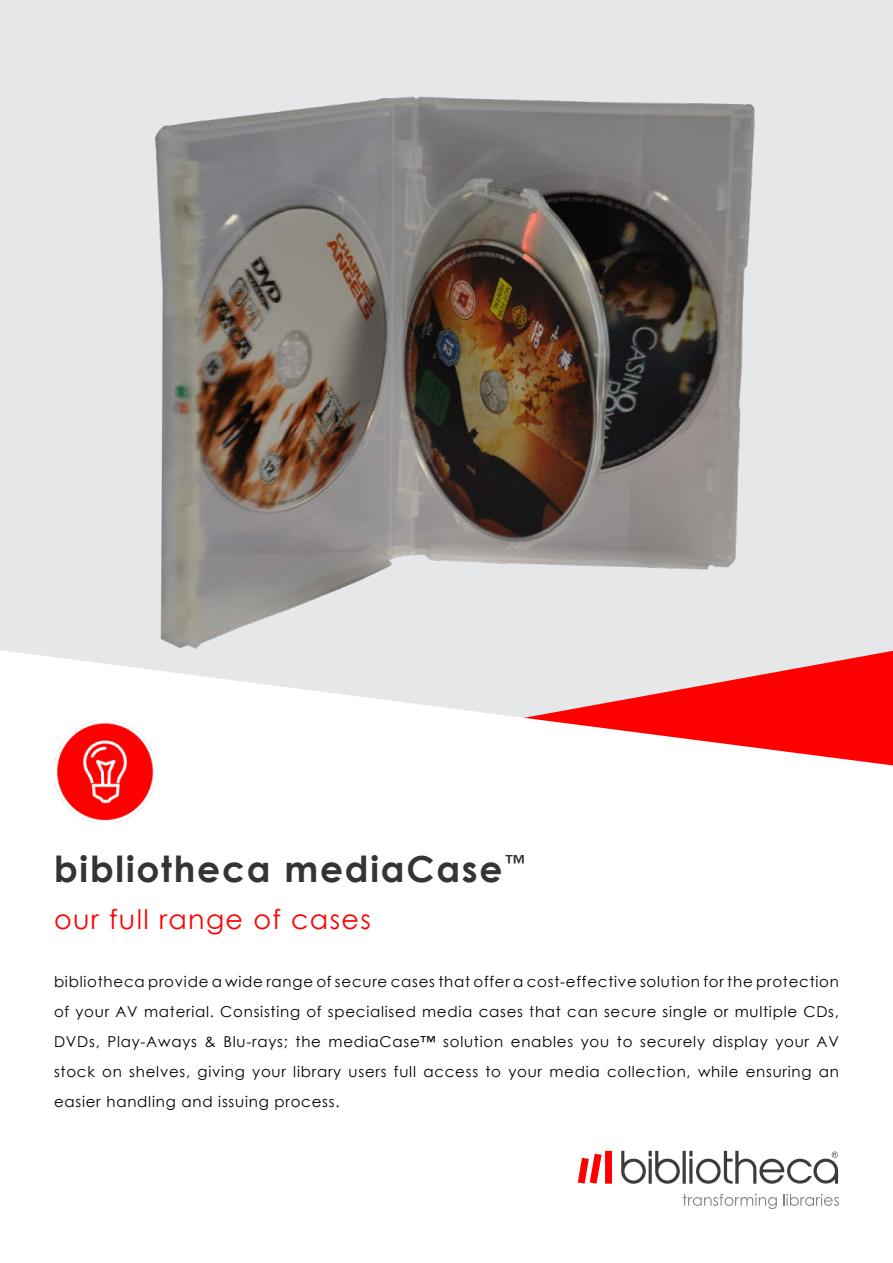
<style>
.page{position:relative;width:893px;height:1263px;background:#fff}
.page>*{position:absolute;margin:0;border:0;box-sizing:border-box;transform-origin:0 0}
.t1{font:700 36px "Century Gothic";letter-spacing:.05em;color:#343434}
.t2{font:27px "Century Gothic";letter-spacing:.05em;color:#f00}
.t3{font:15px/30px "Century Gothic";letter-spacing:.05em;color:#000;text-align:justify}
</style>
<div class="page">
<div style="left:0;top:0;width:893px;height:786px;background:#e6e7e8"></div>
<img style="left:154px;top:96px;width:601px;height:553px">
<svg style="left:0;top:650px;width:893px;height:548px"></svg>
<img style="left:54px;top:721px;width:101px;height:101px">
<svg style="left:683px;top:1194px;width:94px;height:15px"></svg>
<svg style="left:783px;top:1194px;width:56px;height:12px"></svg>
<svg style="left:621px;top:1151px;width:59px;height:33px"></svg>
<hr style="left:683px;top:1151px;width:3px;height:33px;background:#3c3c3b">
<svg style="left:689px;top:1151px;width:149px;height:33px"></svg>
<svg style="left:578px;top:1151px;width:34px;height:33px"></svg>
<h1 class="t1" style="left:54px;top:841px;width:473px">bibliotheca mediaCase<sup>™</sup></h1>
<h2 class="t2" style="left:54px;top:901px;width:318px">our full range of cases</h2>
<p class="t3" style="left:54px;top:966px;width:786px">bibliotheca provide a wide range of secure cases that offer a cost-effective solution for the protection of your AV material. Consisting of specialised media cases that can secure single or multiple CDs, DVDs, Play-Aways &amp; Blu-rays; the mediaCase™ solution enables you to securely display your AV stock on shelves, giving your library users full access to your media collection, while ensuring an easier handling and issuing process.</p>
</div>
